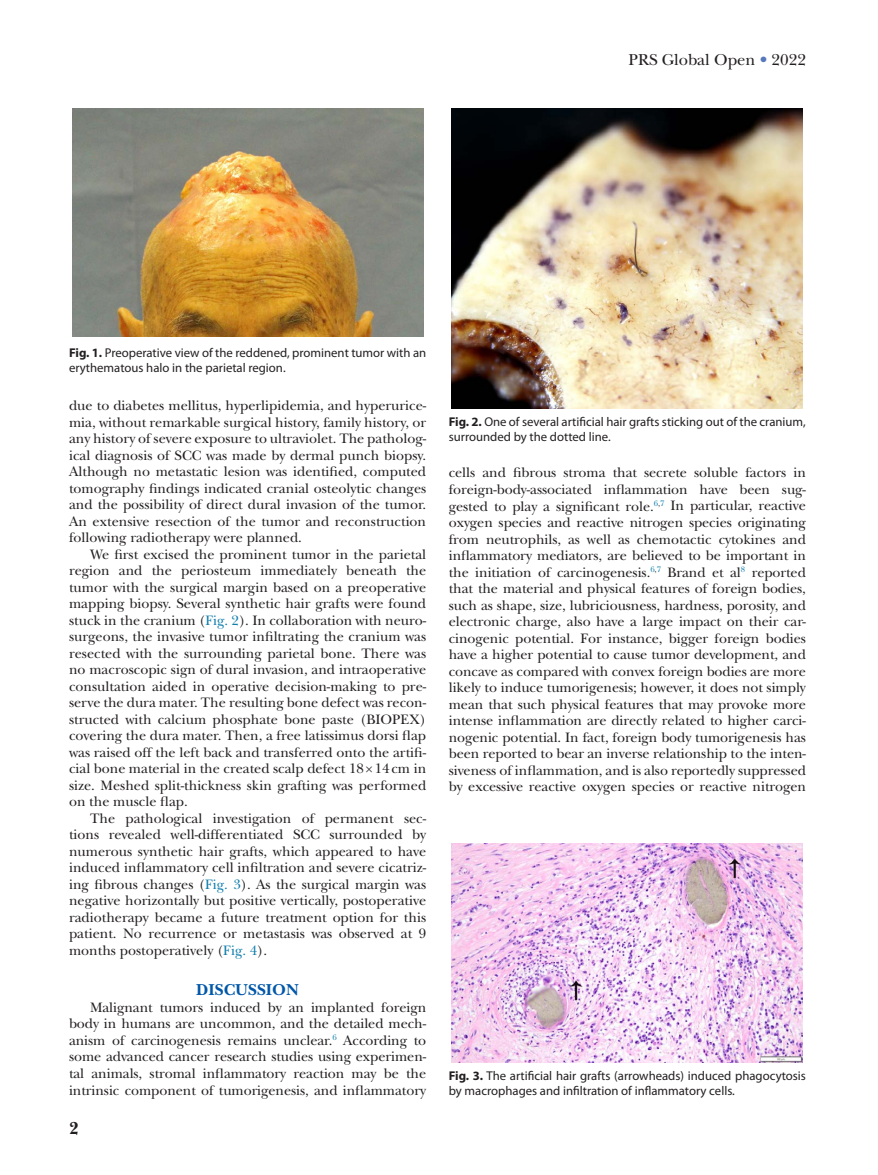
<style>
.page{position:relative;width:878px;height:1175px;background:#fff}
.page>*{position:absolute;margin:0;border:0;box-sizing:border-box;transform-origin:0 0}
.t1{font:700 18px "New Baskerville Std";color:#231f20}
.t2{font:16.5px "New Baskerville Std";color:#231f20}
.t3{font:700 16.5px "New Baskerville Std";color:#0157a8}
.t4{font:14.25px/16.5px "New Baskerville Std";color:#231f20;text-align:justify}
.t5{font:12.75px/15px "Myriad Pro";color:#231f20}
.s1{color:#5779bc}
.s2{font-weight:700}
.s3{color:#0f7eac}
</style>
<div class="page">
<img style="left:72px;top:108px;width:351px;height:229px">
<img style="left:452px;top:108px;width:350px;height:300px">
<img style="left:452px;top:843px;width:350px;height:220px">
<p class="t2" style="left:628px;top:50px;width:179px">PRS Global Open <span class="s1">•</span> 2022</p>
<p class="t5" style="left:69px;top:345px;width:359px"><span class="s2">Fig. 1.</span> Preoperative view of the reddened, prominent tumor with an erythematous halo in the parietal region.</p>
<p class="t4" style="left:69px;top:397px;width:359px">due to diabetes mellitus, hyperlipidemia, and hyperurice&shy;mia, without remarkable surgical history, family history, or any history of severe exposure to ultraviolet. The patholog&shy;ical diagnosis of SCC was made by dermal punch biopsy.<br>Although no metastatic lesion was identified, computed tomography findings indicated cranial osteolytic changes and the possibility of direct dural invasion of the tumor.<br>An extensive resection of the tumor and reconstruction following radiotherapy were planned.</p>
<p class="t4" style="left:69px;top:546px;width:359px;text-indent:21px">We first excised the prominent tumor in the parietal region and the periosteum immediately beneath the tumor with the surgical margin based on a preoperative mapping biopsy. Several synthetic hair grafts were found stuck in the cranium (<span class="s3">Fig. 2</span>). In collaboration with neuro&shy;surgeons, the invasive tumor infiltrating the cranium was resected with the surrounding parietal bone. There was no macroscopic sign of dural invasion, and intraoperative consultation aided in operative decision-making to pre&shy;serve the dura mater. The resulting bone defect was recon&shy;structed with calcium phosphate bone paste (BIOPEX) covering the dura mater. Then, a free latissimus dorsi flap was raised off the left back and transferred onto the artifi&shy;cial bone material in the created scalp defect 18×14cm in size. Meshed split-thickness skin grafting was performed on the muscle flap.</p>
<p class="t4" style="left:69px;top:810px;width:359px;text-indent:21px">The pathological investigation of permanent sec&shy;tions revealed well-differentiated SCC surrounded by numerous synthetic hair grafts, which appeared to have induced inflammatory cell infiltration and severe cicatriz&shy;ing fibrous changes (<span class="s3">Fig. 3</span>). As the surgical margin was negative horizontally but positive vertically, postoperative radiotherapy became a future treatment option for this patient. No recurrence or metastasis was observed at 9 months postoperatively (<span class="s3">Fig. 4</span>).</p>
<p class="t3" style="left:196px;top:980px;width:104px">DISCUSSION</p>
<p class="t4" style="left:69px;top:999px;width:359px;text-indent:21px">Malignant tumors induced by an implanted foreign body in humans are uncommon, and the detailed mech&shy;anism of carcinogenesis remains unclear.<sup>6</sup> According to some advanced cancer research studies using experimen&shy;tal animals, stromal inflammatory reaction may be the intrinsic component of tumorigenesis, and inflammatory</p>
<p class="t1" style="left:69px;top:1118px;width:11px">2</p>
<p class="t5" style="left:448px;top:414px;width:358px"><span class="s2">Fig. 2.</span> One of several artificial hair grafts sticking out of the cranium, surrounded by the dotted line.</p>
<p class="t4" style="left:449px;top:465px;width:359px">cells and fibrous stroma that secrete soluble factors in foreign-body-associated inflammation have been sug&shy;gested to play a significant role.<sup>6</sup><sup>,</sup><sup>7</sup> In particular, reactive oxygen species and reactive nitrogen species originating from neutrophils, as well as chemotactic cytokines and inflammatory mediators, are believed to be important in the initiation of carcinogenesis.<sup>6</sup><sup>,</sup><sup>7</sup> Brand et al<sup>8</sup> reported that the material and physical features of foreign bodies, such as shape, size, lubriciousness, hardness, porosity, and electronic charge, also have a large impact on their car&shy;cinogenic potential. For instance, bigger foreign bodies have a higher potential to cause tumor development, and concave as compared with convex foreign bodies are more likely to induce tumorigenesis; however, it does not simply mean that such physical features that may provoke more intense inflammation are directly related to higher carci&shy;nogenic potential. In fact, foreign body tumorigenesis has been reported to bear an inverse relationship to the inten&shy;siveness of inflammation, and is also reportedly suppressed by excessive reactive oxygen species or reactive nitrogen</p>
<p class="t5" style="left:448px;top:1068px;width:359px"><span class="s2">Fig. 3.</span> The artificial hair grafts (arrowheads) induced phagocytosis by macrophages and infiltration of inflammatory cells.</p>
</div>
